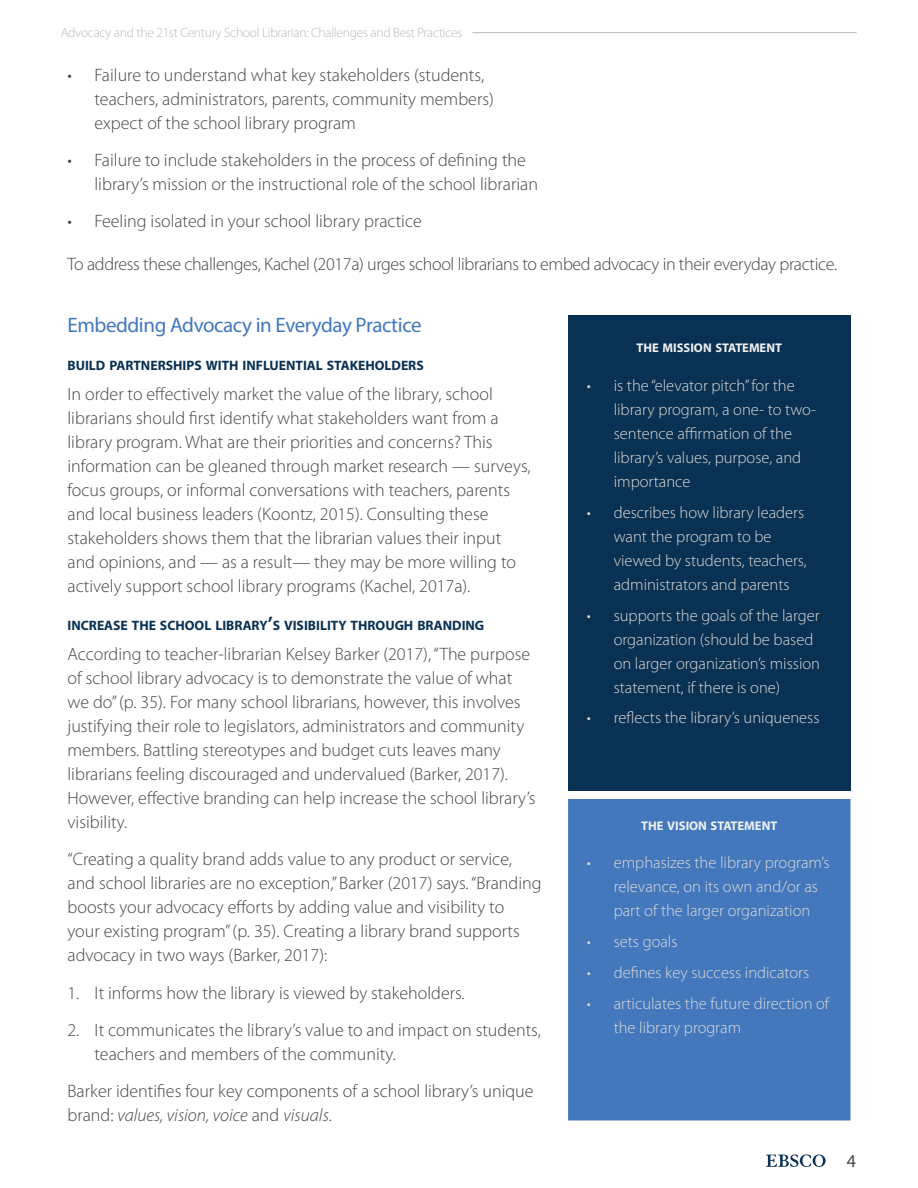
<style>
.page{position:relative;width:918px;height:1188px;background:#fff}
.page>*{position:absolute;margin:0;border:0;box-sizing:border-box;transform-origin:0 0}
.Body{font:21px "Myriad Pro";letter-spacing:-.02em;color:#4378bd}
.Body-2{font:300 18px/24px "Myriad Pro";color:#454647}
.Body-3{font:300 18px "Myriad Pro";letter-spacing:-.02em;color:#454647}
.t1{font:18px "Myriad Pro";color:#454647}
.t2{font:300 16.5px/24px "Myriad Pro";color:#dcd8d5}
.Body-4{font:700 13.65px "Myriad Pro";color:#093153}
.t3{font:300 13.5px "Myriad Pro";letter-spacing:-.02em;color:#bcbbba}
.Body-5{font:700 12.6px "Myriad Pro";color:#f0f1f2}
.s1{font-size:19.5px}
.s2{font-style:italic}
</style>
<div class="page">
<svg style="left:766px;top:1154px;width:60px;height:13px"></svg>
<div style="left:568px;top:316px;width:282px;height:475px;background:#093153"></div>
<div style="left:568px;top:799px;width:282px;height:321px;background:#4378bd"></div>
<hr style="left:472px;top:32px;width:385px;height:1px;background:#bcbbba">
<p class="t3" style="left:61px;top:25px;width:403px">Advocacy and the 21st Century School Librarian: Challenges and Best Practices</p>
<p class="Body-2" style="left:94px;top:63px;width:401px;text-indent:-27px">• Failure to understand what key stakeholders (students, teachers, administrators, parents, community members) expect of the school library program</p>
<p class="Body-2" style="left:94px;top:148px;width:445px;text-indent:-27px">• Failure to include stakeholders in the process of defining the library’s mission or the instructional role of the school librarian</p>
<p class="Body-2" style="left:68px;top:209px;width:356px">• Feeling isolated in your school library practice</p>
<p class="Body-3" style="left:68px;top:254px;width:771px">To address these challenges, Kachel (2017a) urges school librarians to embed advocacy in their everyday practice.</p>
<p class="Body" style="left:68px;top:312px;width:356px">Embedding Advocacy in Everyday Practice</p>
<p class="Body-4" style="left:68px;top:356px;width:358px">BUILD PARTNERSHIPS WITH INFLUENTIAL STAKEHOLDERS</p>
<p class="Body-2" style="left:68px;top:382px;width:465px">In order to effectively market the value of the library, school librarians should first identify what stakeholders want from a library program. What are their priorities and concerns? This information can be gleaned through market research — surveys, focus groups, or informal conversations with teachers, parents and local business leaders (Koontz, 2015). Consulting these stakeholders shows them that the librarian values their input and opinions, and — as a result— they may be more willing to actively support school library programs (Kachel, 2017a).</p>
<p class="Body-4" style="left:68px;top:617px;width:418px">INCREASE THE SCHOOL LIBRARY<span class="s1">’</span>S VISIBILITY THROUGH BRANDING</p>
<p class="Body-2" style="left:68px;top:642px;width:470px">According to teacher-librarian Kelsey Barker (2017), “The purpose of school library advocacy is to demonstrate the value of what we do” (p. 35). For many school librarians, however, this involves justifying their role to legislators, administrators and community members. Battling stereotypes and budget cuts leaves many librarians feeling discouraged and undervalued (Barker, 2017).<br>However, effective branding can help increase the school library’s visibility.</p>
<p class="Body-2" style="left:68px;top:847px;width:476px">“Creating a quality brand adds value to any product or service, and school libraries are no exception,” Barker (2017) says. “Branding boosts your advocacy efforts by adding value and visibility to<br>your existing program” (p. 35). Creating a library brand supports advocacy in two ways (Barker, 2017):</p>
<p class="Body-2" style="left:68px;top:981px;width:399px">1. It informs how the library is viewed by stakeholders.</p>
<p class="Body-2" style="left:94px;top:1018px;width:448px;text-indent:-27px">2. It communicates the library’s value to and impact on students, teachers and members of the community.</p>
<p class="Body-2" style="left:68px;top:1079px;width:468px">Barker identifies four key components of a school library’s unique brand: <span class="s2">values, vision, voice</span> and <span class="s2">visuals</span>.</p>
<p class="Body-5" style="left:637px;top:340px;width:147px">THE MISSION STATEMENT</p>
<p class="t2" style="left:614px;top:374px;width:204px;text-indent:-27px">• is the “elevator pitch” for the library program, a one- to two&shy;sentence affirmation of the library’s values, purpose, and importance</p>
<p class="t2" style="left:614px;top:501px;width:195px;text-indent:-27px">• describes how library leaders want the program to be viewed by students, teachers, administrators and parents</p>
<p class="t2" style="left:614px;top:603px;width:208px;text-indent:-27px">• supports the goals of the larger organization (should be based on larger organization’s mission statement, if there is one)</p>
<p class="t2" style="left:587px;top:706px;width:234px">• reflects the library’s uniqueness</p>
<p class="Body-5" style="left:641px;top:817px;width:137px">THE VISION STATEMENT</p>
<p class="t2" style="left:614px;top:851px;width:217px;text-indent:-27px">• emphasizes the library program’s relevance, on its own and/or as part of the larger organization</p>
<p class="t2" style="left:587px;top:930px;width:92px">• sets goals</p>
<p class="t2" style="left:587px;top:961px;width:224px">• defines key success indicators</p>
<p class="t2" style="left:614px;top:991px;width:217px;text-indent:-27px">• articulates the future direction of the library program</p>
<p class="t1" style="left:847px;top:1150px;width:11px">4</p>
</div>
